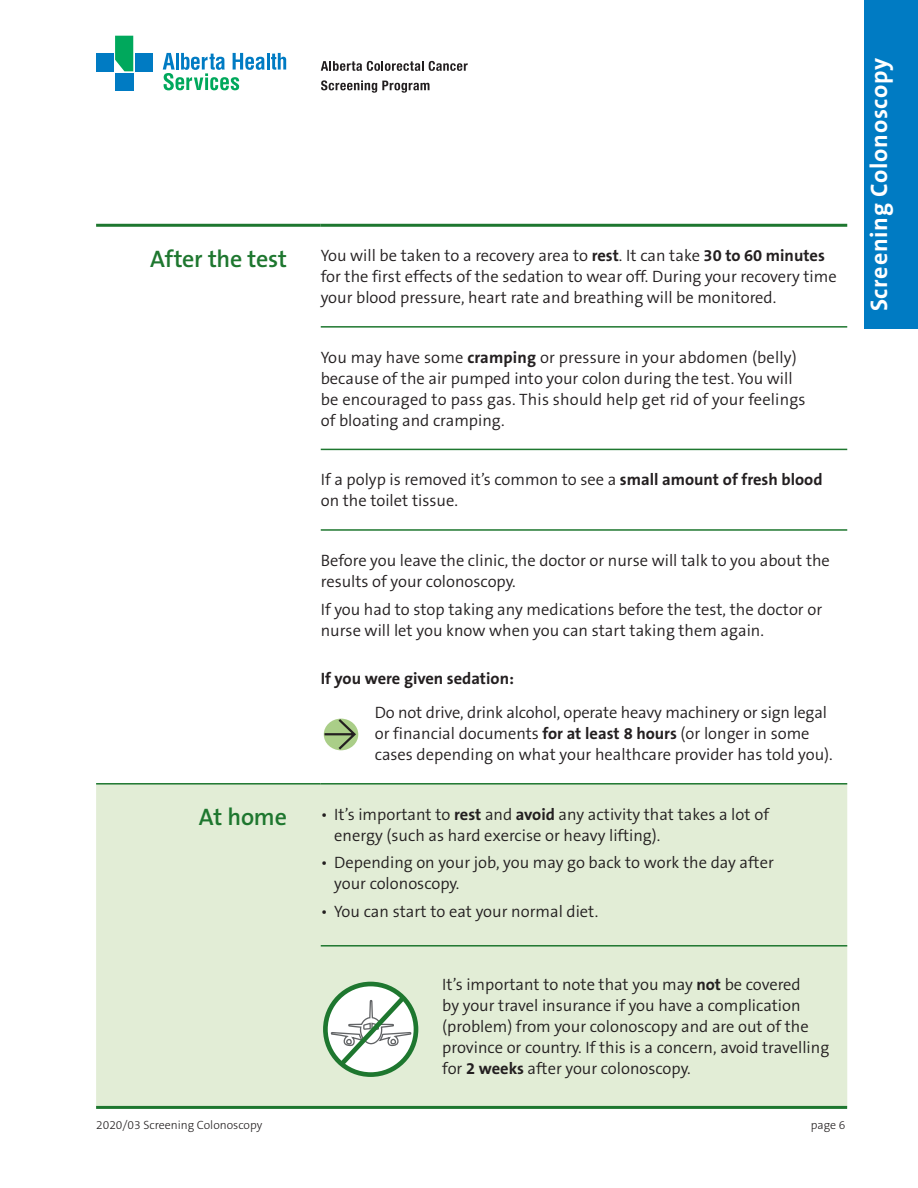
<style>
.page{position:relative;width:918px;height:1188px;background:#fff}
.page>*{position:absolute;margin:0;border:0;box-sizing:border-box;transform-origin:0 0}
.t1{font:700 24px "The Sans B7";letter-spacing:.03em;color:#fff}
.t2{font:600 24px "The Sans B6";letter-spacing:-.01em;color:#1e772f}
.t3{font:300 16.5px/21px "The Sans B4";color:#231f20}
.t4{font:700 16.5px "The Sans B7";color:#231f20}
.t5{font:300 12px "The Sans B3";color:#231f20}
.s1{font-family:"The Sans B7";font-weight:700}
</style>
<div class="page">
<div style="left:864px;top:0;width:54px;height:328px;background:#007bc3"></div>
<div style="left:96px;top:785px;width:751px;height:321px;background:#e2edd6"></div>
<hr style="left:96px;top:224px;width:225px;height:3px;background:#1e772f">
<hr style="left:321px;top:224px;width:526px;height:3px;background:#1e772f">
<hr style="left:321px;top:326px;width:526px;height:2px;background:#1e772f">
<hr style="left:321px;top:449px;width:526px;height:1px;background:#1e772f">
<hr style="left:321px;top:529px;width:526px;height:2px;background:#1e772f">
<hr style="left:96px;top:783px;width:225px;height:2px;background:#1e772f">
<hr style="left:321px;top:783px;width:526px;height:2px;background:#1e772f">
<hr style="left:321px;top:945px;width:526px;height:2px;background:#1e772f">
<div style="left:321px;top:716px;width:40px;height:37px;border:3px solid #fff;border-radius:50%"></div>
<svg style="left:322px;top:717px;width:36px;height:35px"></svg>
<svg style="left:325px;top:984px;width:91px;height:91px"></svg>
<div style="left:323px;top:982px;width:95px;height:95px;border:5px solid #1e772f;border-radius:50%"></div>
<svg style="left:330px;top:991px;width:82px;height:79px"></svg>
<hr style="left:267px;top:53px;width:3px;height:17px;background:#007bc3">
<svg style="left:271px;top:53px;width:15px;height:17px"></svg>
<svg style="left:163px;top:53px;width:102px;height:37px"></svg>
<div style="left:96px;top:53px;width:17px;height:18px;background:#007bc3"></div>
<div style="left:135px;top:53px;width:17px;height:18px;background:#007bc3"></div>
<div style="left:115px;top:73px;width:18px;height:17px;background:#007bc3"></div>
<svg style="left:115px;top:36px;width:18px;height:35px"></svg>
<svg style="left:321px;top:61px;width:147px;height:10px"></svg>
<svg style="left:321px;top:80px;width:109px;height:13px"></svg>
<hr style="left:96px;top:1106px;width:751px;height:3px;background:#1e772f">
<h1 class="t2" style="left:150px;top:246px;width:138px">After the test</h1>
<p class="t3" style="left:321px;top:246px;width:517px">You will be taken to a recovery area to <span class="s1">rest</span>. It can take <span class="s1">30 to 60 minutes </span>for the first effects of the sedation to wear off. During your recovery time your blood pressure, heart rate and breathing will be monitored.</p>
<p class="t3" style="left:321px;top:347px;width:486px">You may have some <span class="s1">cramping</span> or pressure in your abdomen (belly) because of the air pumped into your colon during the test. You will be encouraged to pass gas. This should help get rid of your feelings of bloating and cramping.</p>
<p class="t3" style="left:321px;top:470px;width:503px">If a polyp is removed it’s common to see a <span class="s1">small amount of fresh blood </span>on the toilet tissue.</p>
<p class="t3" style="left:321px;top:550px;width:511px">Before you leave the clinic, the doctor or nurse will talk to you about the results of your colonoscopy.</p>
<p class="t3" style="left:321px;top:599px;width:503px">If you had to stop taking any medications before the test, the doctor or nurse will let you know when you can start taking them again.</p>
<p class="t4" style="left:321px;top:669px;width:195px">If you were given sedation:</p>
<p class="t3" style="left:375px;top:703px;width:460px">Do not drive, drink alcohol, operate heavy machinery or sign legal or financial documents <span class="s1">for at least 8 hours</span> (or longer in some cases depending on what your healthcare provider has told you).</p>
<h1 class="t2" style="left:199px;top:804px;width:90px">At home</h1>
<p class="t3" style="left:334px;top:804px;width:436px;text-indent:-13px">• It’s important to <span class="s1">rest</span> and <span class="s1">avoid</span> any activity that takes a lot of energy (such as hard exercise or heavy lifting).</p>
<p class="t3" style="left:334px;top:853px;width:441px;text-indent:-13px">• Depending on your job, you may go back to work the day after your colonoscopy.</p>
<p class="t3" style="left:321px;top:902px;width:279px">• You can start to eat your normal diet.</p>
<p class="t3" style="left:442px;top:975px;width:389px">It’s important to note that you may <span class="s1">not</span> be covered<br>by your travel insurance if you have a complication (problem) from your colonoscopy and are out of the province or country. If this is a concern, avoid travelling for <span class="s1">2 weeks</span> after your colonoscopy.</p>
<p class="t5" style="left:96px;top:1119px;width:168px">2020/03 Screening Colonoscopy</p>
<p class="t5" style="left:811px;top:1119px;width:36px">page 6</p>
<h1 class="t1" style="left:866px;top:311px;width:255px;rotate:-90deg">Screening Colonoscopy</h1>
</div>
